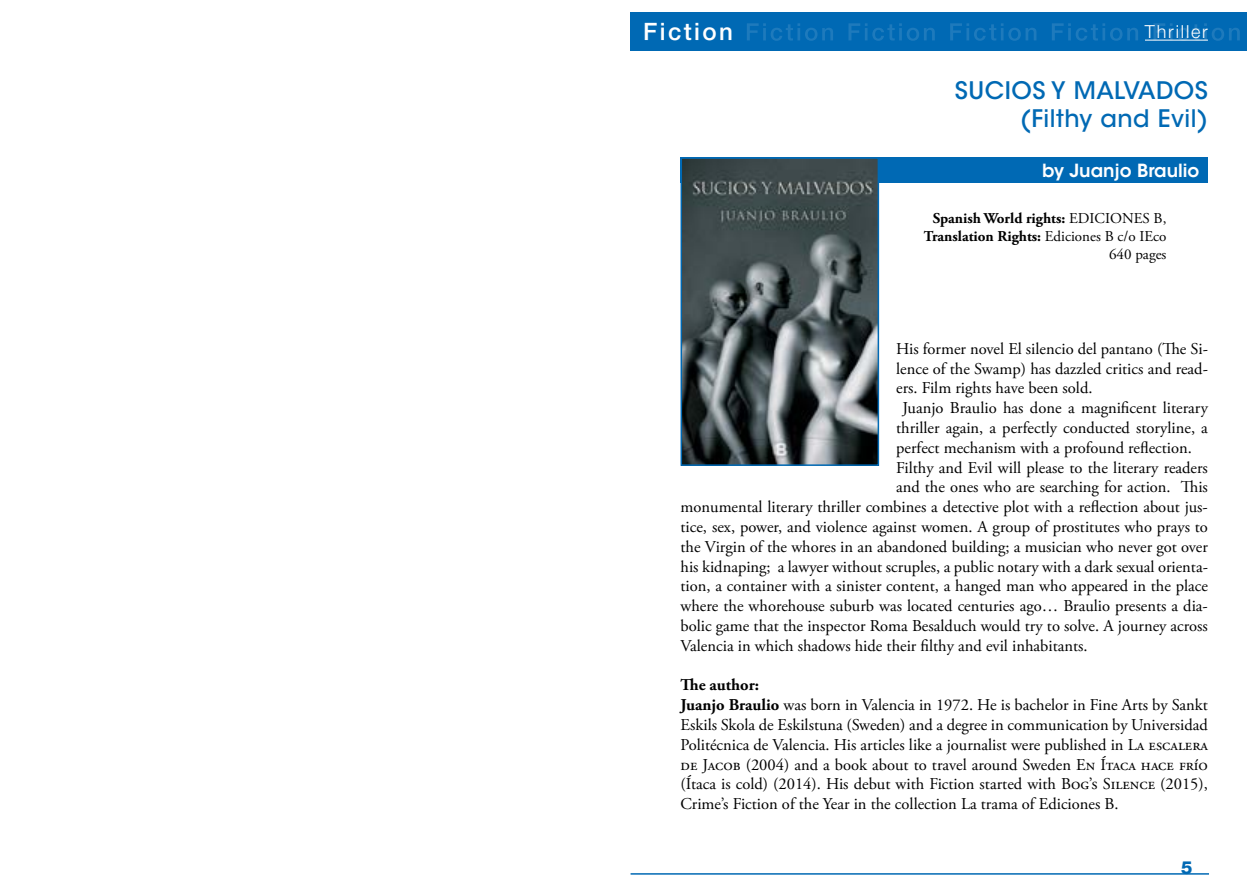
<style>
.page{position:relative;width:1259px;height:893px;background:#fff}
.page>*{position:absolute;margin:0;border:0;box-sizing:border-box;transform-origin:0 0}
.t1{font:500 24px/28.8px "ITC Avant Garde Std";letter-spacing:.02em;color:#0069b4;text-align:right}
.t2{font:500 24px "Helvetica Neue LT Std";letter-spacing:.1em;color:#fff}
.t3{font:600 18px "ITC Avant Garde Std";color:#fff}
.t4{font:300 18px "Helvetica Neue LT Std";letter-spacing:.1em;color:#fff}
.t5{font:800 18px "Helvetica Neue LT Std";color:#0069b4}
.t6{font:16.5px/19.8px "Adobe Garamond Pro";color:#000}
.t7{font:700 15px/18px "Adobe Garamond Pro";color:#000;text-align:right}
.s1{font-weight:400}
.s2{font-weight:700}
</style>
<div class="page">
<div style="left:630px;top:13px;width:617px;height:38px;background:#0069b4"></div>
<svg style="left:645px;top:23px;width:594px;height:18px"></svg>
<hr style="left:630px;top:873px;width:579px;height:2px;background:#0069b4">
<hr style="left:1145px;top:40px;width:63px;height:1px;background:#fff">
<div style="left:680px;top:157px;width:528px;height:25px;background:#0069b4"></div>
<img style="left:683px;top:160px;width:193px;height:303px">
<div style="left:680px;top:157px;width:199px;height:309px;border:2px solid #0069b4"></div>
<h1 class="t2" style="left:643px;top:18px;width:91px">Fiction</h1>
<p class="t4" style="left:1145px;top:21px;width:64px">Thriller</p>
<h1 class="t1" style="left:955px;top:76px;width:254px">SUCIOS Y MALVADOS (Filthy and Evil)</h1>
<p class="t3" style="left:1042px;top:159px;width:159px">by Juanjo Braulio</p>
<p class="t7" style="left:924px;top:210px;width:244px">Spanish World rights: <span class="s1">EDICIONES B,<br></span>Translation Rights: <span class="s1">Ediciones B c/o IEco<br>640 pages</span></p>
<p class="t6" style="left:896px;top:339px;width:313px">His former novel El silencio del pantano (The Si-</p>
<p class="t6" style="left:896px;top:359px;width:313px">lence of the Swamp) has dazzled critics and read-</p>
<p class="t6" style="left:896px;top:379px;width:198px">ers. Film rights have been sold.</p>
<p class="t6" style="left:902px;top:399px;width:307px">Juanjo Braulio has done a magnificent literary</p>
<p class="t6" style="left:896px;top:418px;width:313px">thriller again, a perfectly conducted storyline, a</p>
<p class="t6" style="left:896px;top:438px;width:297px">perfect mechanism with a profound reflection.</p>
<p class="t6" style="left:896px;top:458px;width:313px">Filthy and Evil will please to the literary readers</p>
<p class="t6" style="left:896px;top:478px;width:313px">and the ones who are searching for action. This</p>
<p class="t6" style="left:680px;top:498px;width:529px">monumental literary thriller combines a detective plot with a reflection about jus-</p>
<p class="t6" style="left:680px;top:517px;width:529px">tice, sex, power, and violence against women. A group of prostitutes who prays to</p>
<p class="t6" style="left:680px;top:537px;width:529px">the Virgin of the whores in an abandoned building; a musician who never got over</p>
<p class="t6" style="left:680px;top:557px;width:529px">his kidnaping; a lawyer without scruples, a public notary with a dark sexual orienta-</p>
<p class="t6" style="left:680px;top:577px;width:529px">tion, a container with a sinister content, a hanged man who appeared in the place</p>
<p class="t6" style="left:680px;top:597px;width:529px">where the whorehouse suburb was located centuries ago… Braulio presents a dia-</p>
<p class="t6" style="left:680px;top:616px;width:529px">bolic game that the inspector Roma Besalduch would try to solve. A journey across</p>
<p class="t6" style="left:680px;top:636px;width:408px">Valencia in which shadows hide their filthy and evil inhabitants.</p>
<p class="t6" style="left:680px;top:676px;width:529px"><span class="s2">The author:<br>Juanjo Braulio</span> was born in Valencia in 1972. He is bachelor in Fine Arts by Sankt Eskils Skola de Eskilstuna (Sweden) and a degree in communication by Universidad Politécnica de Valencia. His articles like a journalist were published in La escalera de Jacob (2004) and a book about to travel around Sweden En Ítaca hace frío (Ítaca is cold) (2014). His debut with Fiction started with Bog’s Silence (2015), Crime’s Fiction of the Year in the collection La trama of Ediciones B.</p>
<p class="t5" style="left:1181px;top:857px;width:13px">5</p>
</div>
